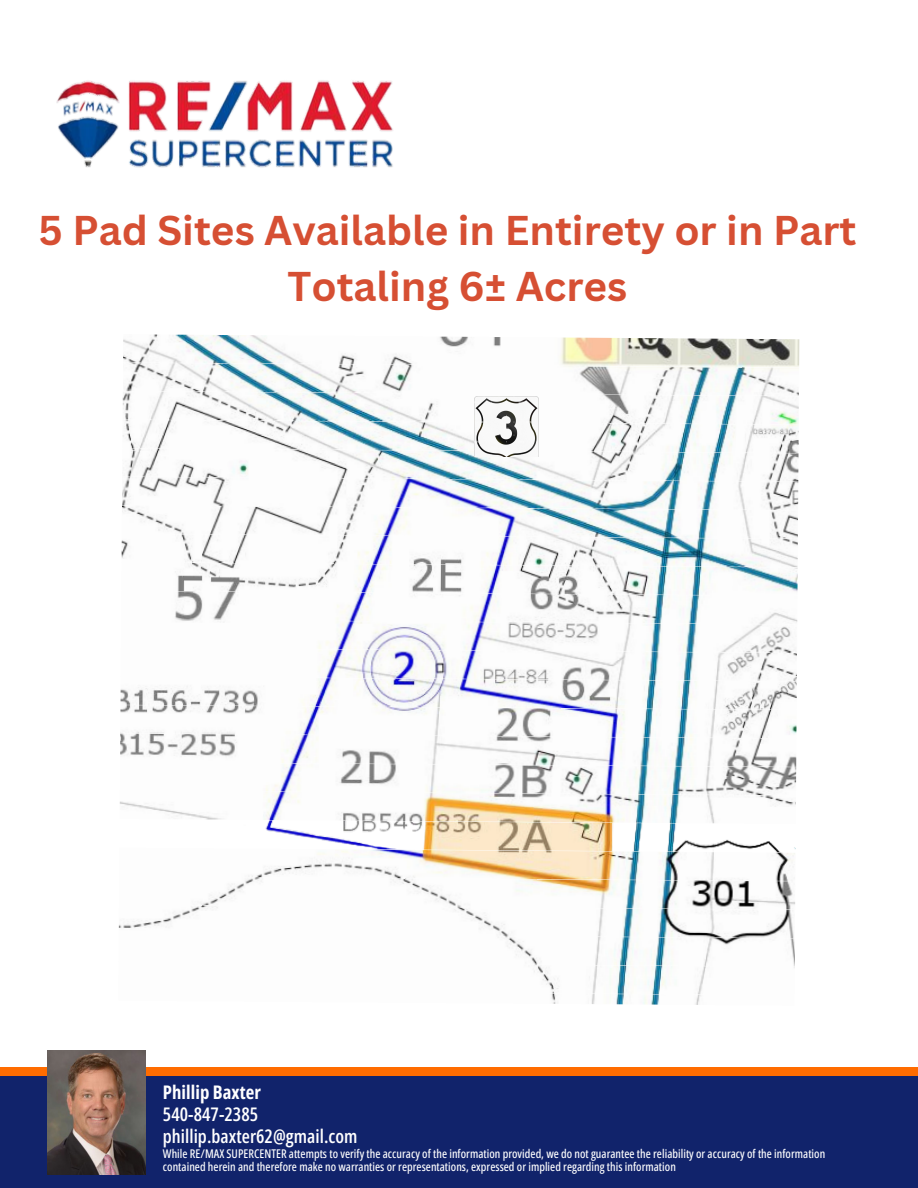
<style>
.page{position:relative;width:918px;height:1188px;background:#fff}
.page>*{position:absolute;margin:0;border:0;box-sizing:border-box;transform-origin:0 0}
.t1{font:700 40.5px/56.2px "Canva Sans";color:#d64f33;text-align:center}
.t2{font:600 18.75px/21.9px "Open Sans Condensed";letter-spacing:.005em;color:#fff}
.t3{font:500 12px/13px "Open Sans Condensed";letter-spacing:.005em;color:#fff}
.s1{font-weight:700}
</style>
<div class="page">
<img style="left:123px;top:334px;width:676px;height:29px">
<img style="left:126px;top:363px;width:673px;height:28px">
<img style="left:123px;top:391px;width:676px;height:29px">
<img style="left:123px;top:420px;width:676px;height:28px">
<img style="left:127px;top:448px;width:672px;height:34px">
<img style="left:122px;top:477px;width:676px;height:28px">
<img style="left:122px;top:505px;width:676px;height:29px">
<img style="left:122px;top:534px;width:676px;height:29px">
<img style="left:175px;top:563px;width:623px;height:28px">
<img style="left:175px;top:591px;width:622px;height:29px">
<img style="left:180px;top:620px;width:617px;height:28px">
<img style="left:318px;top:648px;width:479px;height:29px">
<img style="left:121px;top:677px;width:676px;height:28px">
<img style="left:120px;top:705px;width:677px;height:29px">
<img style="left:120px;top:734px;width:676px;height:28px">
<img style="left:266px;top:762px;width:530px;height:29px">
<img style="left:120px;top:791px;width:676px;height:28px">
<img style="left:206px;top:819px;width:589px;height:29px">
<img style="left:252px;top:848px;width:544px;height:28px">
<img style="left:200px;top:876px;width:595px;height:29px">
<img style="left:119px;top:905px;width:675px;height:28px">
<img style="left:500px;top:933px;width:295px;height:29px">
<img style="left:533px;top:962px;width:262px;height:28px">
<img style="left:551px;top:990px;width:151px;height:15px">
<div style="left:0;top:1068px;width:918px;height:43px;background:#ff6c00"></div>
<div style="left:0;top:1076px;width:918px;height:112px;background:#11236b"></div>
<img style="left:48px;top:1050px;width:98px;height:125px">
<img style="left:56px;top:80px;width:337px;height:88px">
<img style="left:474px;top:397px;width:64px;height:59px">
<p class="t1" style="left:39px;top:201px;width:819px">5 Pad Sites Available in Entirety or in Part<br>Totaling 6± Acres</p>
<p class="t2" style="left:163px;top:1081px;width:196px"><span class="s1">Phillip Baxter<br></span>540-847-2385 phillip.baxter62@gmail.com</p>
<h1 class="t3" style="left:163px;top:1147px;width:664px">While RE/MAX SUPERCENTER attempts to verify the accuracy of the information provided, we do not guarantee the reliability or accuracy of the information contained herein and therefore make no warranties or representations, expressed or implied regarding this information</h1>
</div>
